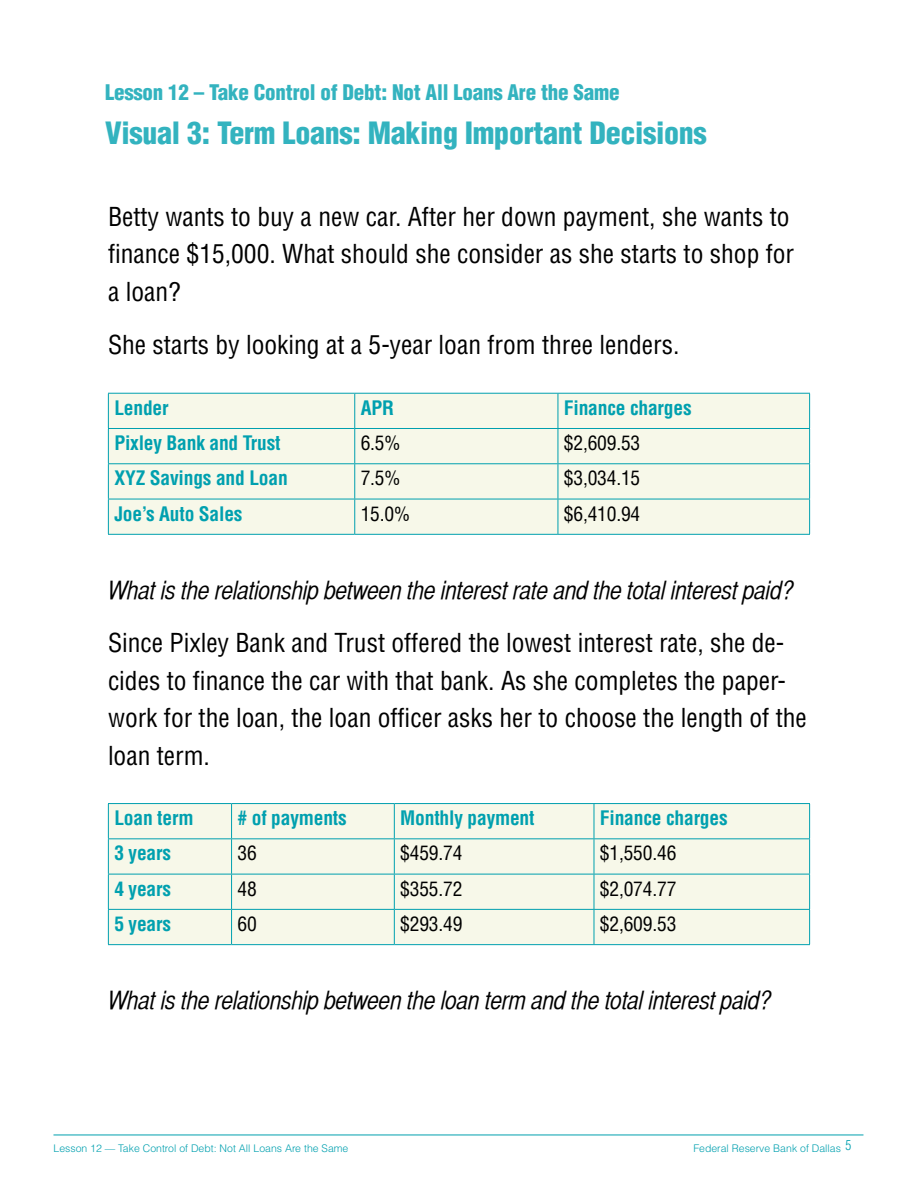
<style>
.page{position:relative;width:918px;height:1188px;background:#fff}
.page>*{position:absolute;margin:0;border:0;box-sizing:border-box;transform-origin:0 0}
.t1{font:900 condensed 30px "Helvetica";letter-spacing:-.01em;color:#33b3bf}
.t2{font:condensed 25.5px/37.5px "Helvetica";color:#000}
.t3{font:25.5px "Helvetica CY Oblique";letter-spacing:-.01em;color:#000}
.t4{font:900 condensed 21px "Helvetica";letter-spacing:-.01em;color:#33b3bf}
.t5{font:700 condensed 19.5px "Helvetica";letter-spacing:-.01em;color:#00a0af}
.t6{font:condensed 19.5px "Helvetica";letter-spacing:-.01em;color:#000}
.t7{font:300 10.5px "Helvetica";color:#00a0af}
</style>
<div class="page">
<hr style="left:53px;top:1135px;width:810px;height:1px;background:#00a0af">
<div style="left:109px;top:394px;width:700px;height:140px;background:#f7f8e9"></div>
<hr style="left:108px;top:393px;width:247px;height:1px;background:#00a0af">
<hr style="left:108px;top:394px;width:1px;height:34px;background:#00a0af">
<hr style="left:355px;top:393px;width:203px;height:1px;background:#00a0af">
<hr style="left:354px;top:394px;width:1px;height:34px;background:#00a0af">
<hr style="left:558px;top:393px;width:252px;height:1px;background:#00a0af">
<hr style="left:558px;top:394px;width:1px;height:34px;background:#00a0af">
<hr style="left:809px;top:394px;width:1px;height:34px;background:#00a0af">
<hr style="left:108px;top:428px;width:247px;height:1px;background:#00a0af">
<hr style="left:108px;top:429px;width:1px;height:34px;background:#00a0af">
<hr style="left:355px;top:428px;width:203px;height:1px;background:#00a0af">
<hr style="left:354px;top:429px;width:1px;height:34px;background:#00a0af">
<hr style="left:558px;top:428px;width:252px;height:1px;background:#00a0af">
<hr style="left:558px;top:429px;width:1px;height:34px;background:#00a0af">
<hr style="left:809px;top:429px;width:1px;height:34px;background:#00a0af">
<hr style="left:108px;top:463px;width:247px;height:1px;background:#00a0af">
<hr style="left:108px;top:464px;width:1px;height:35px;background:#00a0af">
<hr style="left:355px;top:463px;width:203px;height:1px;background:#00a0af">
<hr style="left:354px;top:464px;width:1px;height:35px;background:#00a0af">
<hr style="left:558px;top:463px;width:252px;height:1px;background:#00a0af">
<hr style="left:558px;top:464px;width:1px;height:35px;background:#00a0af">
<hr style="left:809px;top:464px;width:1px;height:35px;background:#00a0af">
<hr style="left:108px;top:499px;width:247px;height:1px;background:#00a0af">
<hr style="left:108px;top:499px;width:1px;height:35px;background:#00a0af">
<hr style="left:355px;top:499px;width:203px;height:1px;background:#00a0af">
<hr style="left:354px;top:499px;width:1px;height:35px;background:#00a0af">
<hr style="left:558px;top:499px;width:252px;height:1px;background:#00a0af">
<hr style="left:558px;top:499px;width:1px;height:35px;background:#00a0af">
<hr style="left:809px;top:499px;width:1px;height:35px;background:#00a0af">
<hr style="left:108px;top:534px;width:247px;height:1px;background:#00a0af">
<hr style="left:355px;top:534px;width:203px;height:1px;background:#00a0af">
<hr style="left:558px;top:534px;width:252px;height:1px;background:#00a0af">
<div style="left:109px;top:804px;width:700px;height:140px;background:#f7f8e9"></div>
<hr style="left:108px;top:803px;width:124px;height:1px;background:#00a0af">
<hr style="left:108px;top:804px;width:1px;height:34px;background:#00a0af">
<hr style="left:232px;top:803px;width:162px;height:1px;background:#00a0af">
<hr style="left:231px;top:804px;width:1px;height:34px;background:#00a0af">
<hr style="left:394px;top:803px;width:200px;height:1px;background:#00a0af">
<hr style="left:394px;top:804px;width:1px;height:34px;background:#00a0af">
<hr style="left:594px;top:803px;width:216px;height:1px;background:#00a0af">
<hr style="left:594px;top:804px;width:1px;height:34px;background:#00a0af">
<hr style="left:809px;top:804px;width:1px;height:34px;background:#00a0af">
<hr style="left:108px;top:838px;width:124px;height:1px;background:#00a0af">
<hr style="left:108px;top:839px;width:1px;height:35px;background:#00a0af">
<hr style="left:232px;top:838px;width:162px;height:1px;background:#00a0af">
<hr style="left:231px;top:839px;width:1px;height:35px;background:#00a0af">
<hr style="left:394px;top:838px;width:200px;height:1px;background:#00a0af">
<hr style="left:394px;top:839px;width:1px;height:35px;background:#00a0af">
<hr style="left:594px;top:838px;width:216px;height:1px;background:#00a0af">
<hr style="left:594px;top:839px;width:1px;height:35px;background:#00a0af">
<hr style="left:809px;top:839px;width:1px;height:35px;background:#00a0af">
<hr style="left:108px;top:874px;width:124px;height:1px;background:#00a0af">
<hr style="left:108px;top:874px;width:1px;height:35px;background:#00a0af">
<hr style="left:232px;top:874px;width:162px;height:1px;background:#00a0af">
<hr style="left:231px;top:874px;width:1px;height:35px;background:#00a0af">
<hr style="left:394px;top:874px;width:200px;height:1px;background:#00a0af">
<hr style="left:394px;top:874px;width:1px;height:35px;background:#00a0af">
<hr style="left:594px;top:874px;width:216px;height:1px;background:#00a0af">
<hr style="left:594px;top:874px;width:1px;height:35px;background:#00a0af">
<hr style="left:809px;top:874px;width:1px;height:35px;background:#00a0af">
<hr style="left:108px;top:909px;width:124px;height:1px;background:#00a0af">
<hr style="left:108px;top:910px;width:1px;height:34px;background:#00a0af">
<hr style="left:232px;top:909px;width:162px;height:1px;background:#00a0af">
<hr style="left:231px;top:910px;width:1px;height:34px;background:#00a0af">
<hr style="left:394px;top:909px;width:200px;height:1px;background:#00a0af">
<hr style="left:394px;top:910px;width:1px;height:34px;background:#00a0af">
<hr style="left:594px;top:909px;width:216px;height:1px;background:#00a0af">
<hr style="left:594px;top:910px;width:1px;height:34px;background:#00a0af">
<hr style="left:809px;top:910px;width:1px;height:34px;background:#00a0af">
<hr style="left:108px;top:944px;width:124px;height:1px;background:#00a0af">
<hr style="left:232px;top:944px;width:162px;height:1px;background:#00a0af">
<hr style="left:394px;top:944px;width:200px;height:1px;background:#00a0af">
<hr style="left:594px;top:944px;width:216px;height:1px;background:#00a0af">
<p class="t4" style="left:105px;top:79px;width:516px">Lesson 12 – Take Control of Debt: Not All Loans Are the Same</p>
<p class="t1" style="left:105px;top:114px;width:603px">Visual 3: Term Loans: Making Important Decisions</p>
<p class="t2" style="left:108px;top:198px;width:688px">Betty wants to buy a new car. After her down payment, she wants to finance $15,000. What should she consider as she starts to shop for a loan?</p>
<p class="t2" style="left:108px;top:326px;width:573px">She starts by looking at a 5-year loan from three lenders.</p>
<p class="t5" style="left:114px;top:395px;width:56px">Lender</p>
<p class="t5" style="left:361px;top:395px;width:35px">APR</p>
<p class="t5" style="left:564px;top:395px;width:129px">Finance charges</p>
<p class="t5" style="left:114px;top:431px;width:168px">Pixley Bank and Trust</p>
<p class="t6" style="left:361px;top:431px;width:42px">6.5%</p>
<p class="t6" style="left:564px;top:431px;width:78px">$2,609.53</p>
<p class="t5" style="left:114px;top:466px;width:175px">XYZ Savings and Loan</p>
<p class="t6" style="left:361px;top:466px;width:42px">7.5%</p>
<p class="t6" style="left:564px;top:466px;width:78px">$3,034.15</p>
<p class="t5" style="left:114px;top:501px;width:130px">Joe’s Auto Sales</p>
<p class="t6" style="left:361px;top:501px;width:51px">15.0%</p>
<p class="t6" style="left:564px;top:501px;width:78px">$6,410.94</p>
<p class="t3" style="left:108px;top:575px;width:687px">What is the relationship between the interest rate and the total interest paid?</p>
<p class="t2" style="left:108px;top:624px;width:700px">Since Pixley Bank and Trust offered the lowest interest rate, she de&shy;cides to finance the car with that bank. As she completes the paper&shy;work for the loan, the loan officer asks her to choose the length of the loan term.</p>
<p class="t5" style="left:114px;top:806px;width:81px">Loan term</p>
<p class="t5" style="left:238px;top:806px;width:111px"># of payments</p>
<p class="t5" style="left:400px;top:806px;width:136px">Monthly payment</p>
<p class="t5" style="left:600px;top:806px;width:129px">Finance charges</p>
<p class="t5" style="left:114px;top:841px;width:58px">3 years</p>
<p class="t6" style="left:238px;top:841px;width:21px">36</p>
<p class="t6" style="left:400px;top:841px;width:64px">$459.74</p>
<p class="t6" style="left:600px;top:841px;width:78px">$1,550.46</p>
<p class="t5" style="left:114px;top:876px;width:58px">4 years</p>
<p class="t6" style="left:238px;top:876px;width:21px">48</p>
<p class="t6" style="left:400px;top:876px;width:64px">$355.72</p>
<p class="t6" style="left:600px;top:876px;width:78px">$2,074.77</p>
<p class="t5" style="left:114px;top:912px;width:58px">5 years</p>
<p class="t6" style="left:238px;top:912px;width:21px">60</p>
<p class="t6" style="left:400px;top:912px;width:64px">$293.49</p>
<p class="t6" style="left:600px;top:912px;width:78px">$2,609.53</p>
<p class="t3" style="left:108px;top:985px;width:665px">What is the relationship between the loan term and the total interest paid?</p>
<p class="t7" style="left:54px;top:1142px;width:296px">Lesson 12 — Take Control of Debt: Not All Loans Are the Same</p>
<p class="t7" style="left:693px;top:1142px;width:160px">Federal Reserve Bank of Dallas <sup>5</sup></p>
</div>
